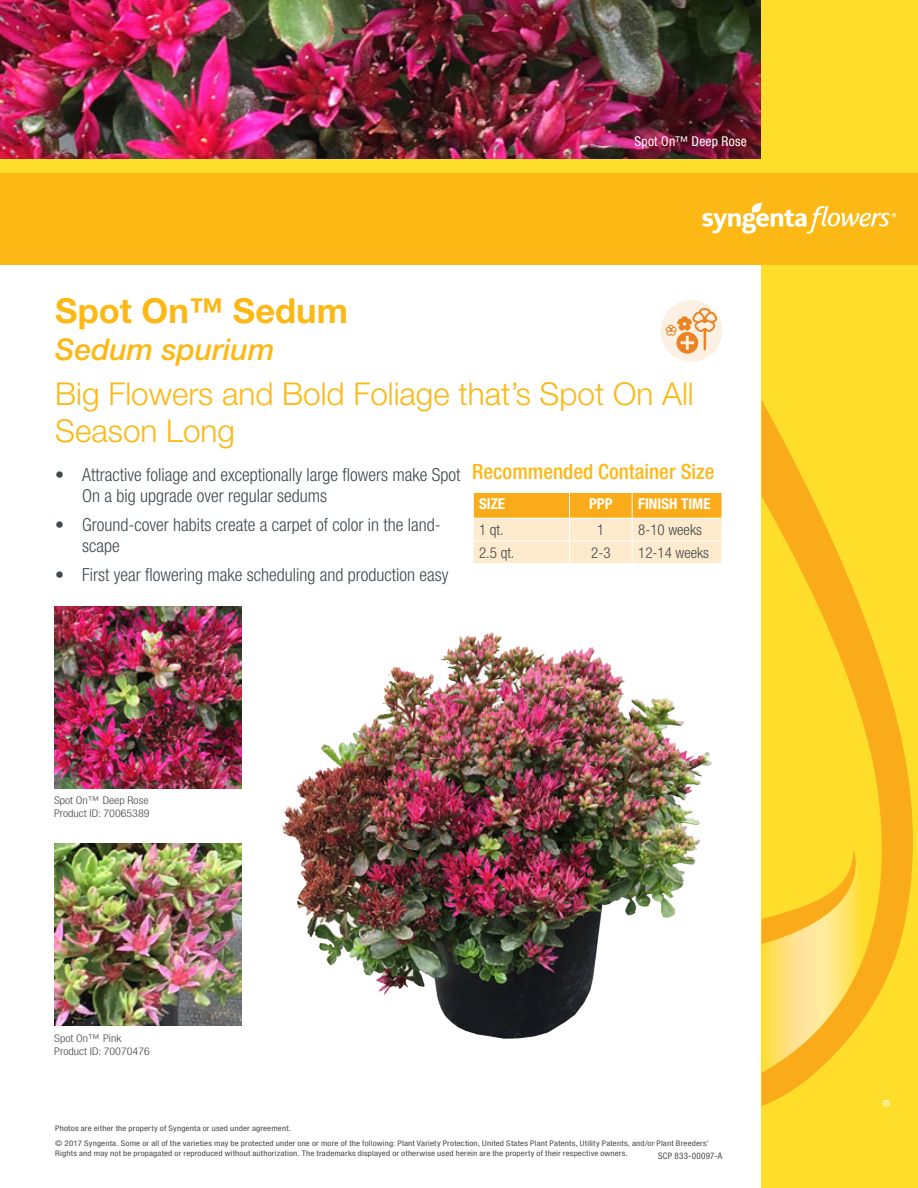
<style>
.page{position:relative;width:918px;height:1188px;background:#fff}
.page>*{position:absolute;margin:0;border:0;box-sizing:border-box;transform-origin:0 0}
.H1_Header{font:700 34.5px "Helvetica Neue LT Std";color:#fcb814}
.H2_Subhead{font:300 31.5px/37.5px "Helvetica Neue LT Std";color:#fcb814}
.H2_Subhead-2{font:italic 500 30px "Helvetica Neue LT Std";color:#fcb814}
.H3_Section{font:500 condensed 21px "Helvetica Neue LT Std";color:#fcb814}
.t1{font:300 condensed 18px/21.6px "Helvetica Neue LT Std";color:#41494e}
.Body{font:300 condensed 15px "Helvetica Neue LT Std";color:#41494e}
.Body-2{font:700 condensed 15px "Helvetica Neue LT Std";color:#fff}
.Hero_Caption{font:condensed 13.5px "Helvetica Neue LT Std";letter-spacing:.02em;color:#fff}
.t2{font:300 condensed 10.65px "Helvetica Neue LT Std";color:#4b4c4d;scale:1.13 1}
.t3{font:condensed 9px "Helvetica Neue LT Std";letter-spacing:.035em;color:#4b4c4d}
.t4{font:condensed 7.8px/10.4px "Helvetica Neue LT Std";letter-spacing:.02em;color:#4b4c4d;scale:1.16 1}
</style>
<div class="page">
<img style="left:0;top:0;width:761px;height:159px">
<div style="left:638px;top:139px;width:127px;height:27px;background:#231f20;opacity:.75"></div>
<div style="left:761px;top:0;width:157px;height:1188px;background:#ffdd2b"></div>
<svg style="left:761px;top:400px;width:152px;height:706px"></svg>
<svg style="left:761px;top:863px;width:113px;height:210px"></svg>
<div style="left:0;top:166px;width:680px;height:99px;background:#fcb814"></div>
<div style="left:680px;top:159px;width:238px;height:106px;background:#fcb814"></div>
<div style="left:0;top:159px;width:918px;height:14px;background:#ffdd2b"></div>
<svg style="left:702px;top:202px;width:194px;height:32px"></svg>
<svg style="left:883px;top:1100px;width:7px;height:6px"></svg>
<img style="left:55px;top:606px;width:187px;height:182px">
<img style="left:282px;top:632px;width:430px;height:407px">
<div style="left:660px;top:300px;width:62px;height:62px;background:#fcf0e3;border-radius:50%"></div>
<svg style="left:665px;top:308px;width:53px;height:46px"></svg>
<img style="left:54px;top:843px;width:187px;height:182px">
<svg style="left:473px;top:492px;width:249px;height:71px;background:#fcd692"></svg>
<p class="Hero_Caption" style="left:635px;top:133px;width:114px">Spot On™ Deep Rose</p>
<p class="H1_Header" style="left:55px;top:289px;width:294px">Spot On™ Sedum</p>
<p class="H2_Subhead-2" style="left:55px;top:332px;width:221px">Sedum spurium</p>
<p class="H2_Subhead" style="left:55px;top:374px;width:640px">Big Flowers and Bold Foliage that’s Spot On All<br>Season Long</p>
<p class="t1" style="left:82px;top:463px;width:380px;text-indent:-27px">• Attractive foliage and exceptionally large flowers make Spot<br>On a big upgrade over regular sedums</p>
<p class="t1" style="left:82px;top:513px;width:360px;text-indent:-27px">• Ground-cover habits create a carpet of color in the land&shy;scape</p>
<p class="t1" style="left:55px;top:563px;width:395px">• First year flowering make scheduling and production easy</p>
<p class="H3_Section" style="left:472px;top:459px;width:244px">Recommended Container Size</p>
<p class="Body-2" style="left:479px;top:494px;width:28px">SIZE</p>
<p class="Body-2" style="left:589px;top:494px;width:25px">PPP</p>
<p class="Body-2" style="left:638px;top:494px;width:74px">FINISH TIME</p>
<p class="Body" style="left:479px;top:521px;width:26px">1 qt.</p>
<p class="Body" style="left:597px;top:521px;width:9px">1</p>
<p class="Body" style="left:638px;top:521px;width:65px">8-10 weeks</p>
<p class="Body" style="left:479px;top:544px;width:37px">2.5 qt.</p>
<p class="Body" style="left:591px;top:544px;width:21px">2-3</p>
<p class="Body" style="left:638px;top:544px;width:72px">12-14 weeks</p>
<p class="t2" style="left:54px;top:794px;width:85px">Spot On™ Deep Rose</p>
<p class="t2" style="left:54px;top:807px;width:86px">Product ID: 70065389</p>
<p class="t2" style="left:54px;top:1032px;width:61px">Spot On™ Pink</p>
<p class="t2" style="left:54px;top:1045px;width:86px">Product ID: 70070476</p>
<p class="t4" style="left:55px;top:1123px;width:205px">Photos are either the property of Syngenta or used under agreement.</p>
<p class="t4" style="left:55px;top:1138px;width:565px">© 2017 Syngenta. Some or all of the varieties may be protected under one or more of the following: Plant Variety Protection, United States Plant Patents, Utility Patents, and/or Plant Breeders’<br>Rights and may not be propagated or reproduced without authorization. The trademarks displayed or otherwise used herein are the property of their respective owners.</p>
<p class="t3" style="left:658px;top:1150px;width:66px">SCP 833-00097-A</p>
</div>
